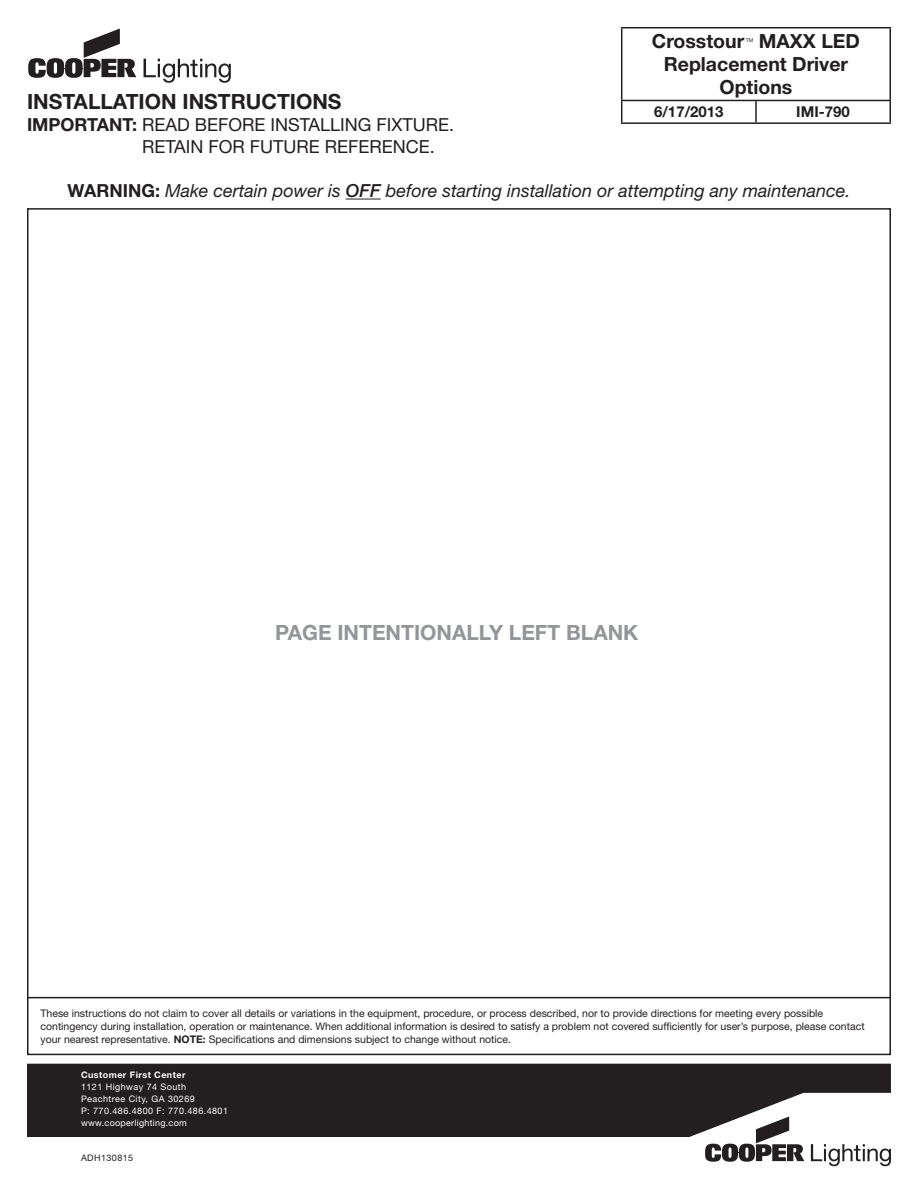
<style>
.page{position:relative;width:918px;height:1188px;background:#fff}
.page>*{position:absolute;margin:0;border:0;box-sizing:border-box;transform-origin:0 0}
.t1{font:700 21px "Helvetica Neue LT Std";color:#939598}
.t2{font:700 21px "Helvetica Neue LT Std";color:#231f20}
.t3{font:700 19.5px/23.4px "Helvetica Neue LT Std";color:#231f20;text-align:center}
.t4{font:italic 18px "Helvetica Neue LT Std";color:#231f20}
.t5{font:18px/21.6px "Helvetica Neue LT Std";color:#231f20}
.t6{font:700 15px "Helvetica Neue LT Std";color:#231f20}
.t7{font:10.5px/12.6px "Helvetica Neue LT Std";color:#231f20}
.t8{font:9px "Helvetica Neue LT Std";letter-spacing:.05em;color:#fff}
.t9{font:9px "Helvetica Neue LT Std";letter-spacing:.03em;color:#fff}
.t10{font:700 9px "Helvetica Neue LT Std";letter-spacing:.05em;color:#fff}
.t11{font:9px "Helvetica Neue LT Std";letter-spacing:.05em;color:#231f20}
.t12{font:5.25px "Helvetica Neue LT Std";color:#231f20}
.s1{font-weight:700}
.s2{font-weight:700;font-style:normal}
.s3{font-weight:500}
</style>
<div class="page">
<svg style="left:27px;top:1064px;width:864px;height:73px;background:#333030"></svg>
<svg style="left:705px;top:1116px;width:99px;height:46px"></svg>
<svg style="left:811px;top:1144px;width:80px;height:22px"></svg>
<hr style="left:621px;top:27px;width:135px;height:1px;background:#231f20">
<hr style="left:621px;top:28px;width:1px;height:72px;background:#231f20">
<hr style="left:756px;top:27px;width:135px;height:1px;background:#231f20">
<hr style="left:890px;top:28px;width:1px;height:72px;background:#231f20">
<hr style="left:621px;top:100px;width:135px;height:1px;background:#231f20">
<svg style="left:621px;top:101px;width:1px;height:21px"></svg>
<hr style="left:756px;top:100px;width:135px;height:1px;background:#231f20">
<hr style="left:755px;top:101px;width:2px;height:21px;background:#231f20">
<svg style="left:890px;top:101px;width:1px;height:21px"></svg>
<hr style="left:621px;top:122px;width:135px;height:2px;background:#231f20">
<hr style="left:756px;top:122px;width:135px;height:2px;background:#231f20">
<hr style="left:346px;top:199px;width:35px;height:1px;background:#231f20">
<hr style="left:27px;top:997px;width:864px;height:1px;background:#231f20">
<svg style="left:28px;top:29px;width:108px;height:49px"></svg>
<svg style="left:144px;top:59px;width:87px;height:24px"></svg>
<p class="t3" style="left:652px;top:29px;width:94px">Crosstour</p>
<p class="t12" style="left:746px;top:37px;width:9px">TM</p>
<p class="t3" style="left:759px;top:29px;width:103px">MAXX LED</p>
<p class="t3" style="left:664px;top:52px;width:186px">Replacement Driver<br>Options</p>
<p class="t6" style="left:654px;top:103px;width:71px">6/17/2013</p>
<p class="t6" style="left:796px;top:103px;width:55px">IMI-790</p>
<p class="t2" style="left:27px;top:89px;width:316px">INSTALLATION INSTRUCTIONS</p>
<p class="t5" style="left:142px;top:114px;width:313px;text-indent:-115px"><span class="s1">IMPORTANT:</span> READ BEFORE INSTALLING FIXTURE.<br>RETAIN FOR FUTURE REFERENCE.</p>
<p class="t4" style="left:67px;top:180px;width:785px"><span class="s2">WARNING:</span> Make certain power is <span class="s3">OFF</span> before starting installation or attempting any maintenance.</p>
<p class="t1" style="left:275px;top:620px;width:365px">PAGE INTENTIONALLY LEFT BLANK</p>
<p class="t7" style="left:40px;top:1007px;width:826px">These instructions do not claim to cover all details or variations in the equipment, procedure, or process described, nor to provide directions for meeting every possible contingency during installation, operation or maintenance. When additional information is desired to satisfy a problem not covered sufficiently for user’s purpose, please contact your nearest representative. <span class="s1">NOTE:</span> Specifications and dimensions subject to change without notice.</p>
<p class="t10" style="left:81px;top:1070px;width:106px">Customer First Center</p>
<p class="t8" style="left:81px;top:1082px;width:107px">1121 Highway 74 South</p>
<p class="t8" style="left:81px;top:1094px;width:115px">Peachtree City, GA 30269</p>
<p class="t8" style="left:81px;top:1106px;width:149px">P: 770.486.4800 F: 770.486.4801</p>
<p class="t9" style="left:81px;top:1118px;width:107px">www.cooperlighting.com</p>
<p class="t11" style="left:81px;top:1153px;width:54px">ADH130815</p>
</div>
